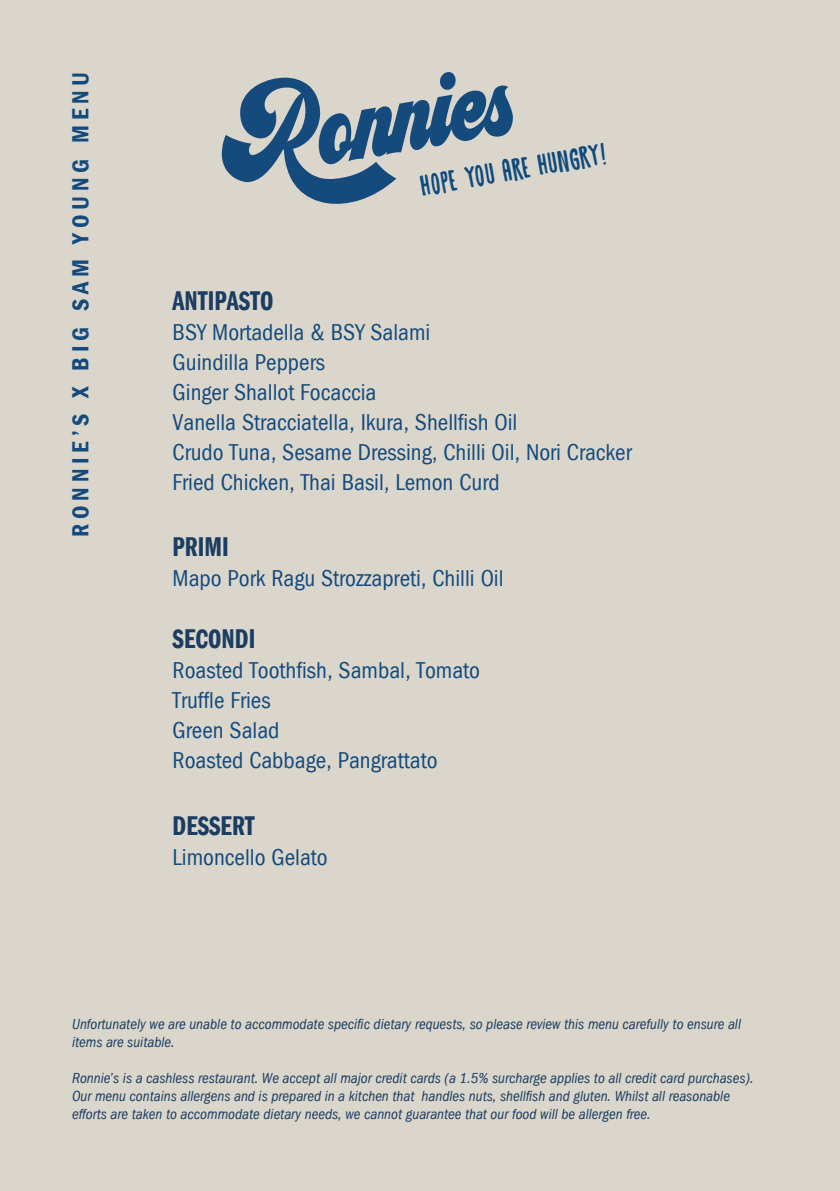
<style>
.page{position:relative;width:840px;height:1191px;background:#fff}
.page>*{position:absolute;margin:0;border:0;box-sizing:border-box;transform-origin:0 0}
.t1{font:32px "Mayblossom DEMO";color:#0f4a7c}
.t2{font:27.8px "Franklin Gothic Demi Cmpr";color:#1b3d61}
.t3{font:600 condensed 24px "Franklin Gothic";letter-spacing:.2em;color:#144a7c}
.t4{font:condensed 23.6px "Franklin Gothic";color:#144a7c}
.t5{font:italic condensed 15px/18px "Franklin Gothic";color:#1b3d61}
</style>
<div class="page">
<div style="left:0;top:0;width:839px;height:1191px;background:#dad6cc"></div>
<svg style="left:222px;top:72px;width:290px;height:132px"></svg>
<p class="t3" style="left:67px;top:537px;width:466px;rotate:-90deg">RONNIE’S X BIG SAM YOUNG MENU</p>
<p class="t1" style="left:417px;top:168px;width:190px;rotate:-10deg">HOPE YOU ARE HUNGRY!</p>
<p class="t2" style="left:172px;top:285px;width:102px">ANTIPASTO</p>
<p class="t4" style="left:172px;top:319px;width:259px">BSY Mortadella &amp; BSY Salami</p>
<p class="t4" style="left:172px;top:349px;width:154px">Guindilla Peppers</p>
<p class="t4" style="left:172px;top:379px;width:205px">Ginger Shallot Focaccia</p>
<p class="t4" style="left:172px;top:409px;width:346px">Vanella Stracciatella, Ikura, Shellfish Oil</p>
<p class="t4" style="left:172px;top:439px;width:460px">Crudo Tuna, Sesame Dressing, Chilli Oil, Nori Cracker</p>
<p class="t4" style="left:172px;top:469px;width:328px">Fried Chicken, Thai Basil, Lemon Curd</p>
<p class="t2" style="left:172px;top:531px;width:58px">PRIMI</p>
<p class="t4" style="left:172px;top:565px;width:332px">Mapo Pork Ragu Strozzapreti, Chilli Oil</p>
<p class="t2" style="left:172px;top:623px;width:84px">SECONDI</p>
<p class="t4" style="left:172px;top:657px;width:309px">Roasted Toothfish, Sambal, Tomato</p>
<p class="t4" style="left:172px;top:687px;width:99px">Truffle Fries</p>
<p class="t4" style="left:172px;top:717px;width:108px">Green Salad</p>
<p class="t4" style="left:172px;top:747px;width:266px">Roasted Cabbage, Pangrattato</p>
<p class="t2" style="left:172px;top:810px;width:84px">DESSERT</p>
<p class="t4" style="left:172px;top:844px;width:157px">Limoncello Gelato</p>
<p class="t5" style="left:72px;top:1015px;width:670px">Unfortunately we are unable to accommodate specific dietary requests, so please review this menu carefully to ensure all items are suitable.</p>
<p class="t5" style="left:72px;top:1069px;width:682px">Ronnie’s is a cashless restaurant. We accept all major credit cards (a 1.5% surcharge applies to all credit card purchases).<br>Our menu contains allergens and is prepared in a kitchen that handles nuts, shellfish and gluten. Whilst all reasonable efforts are taken to accommodate dietary needs, we cannot guarantee that our food will be allergen free.</p>
</div>
